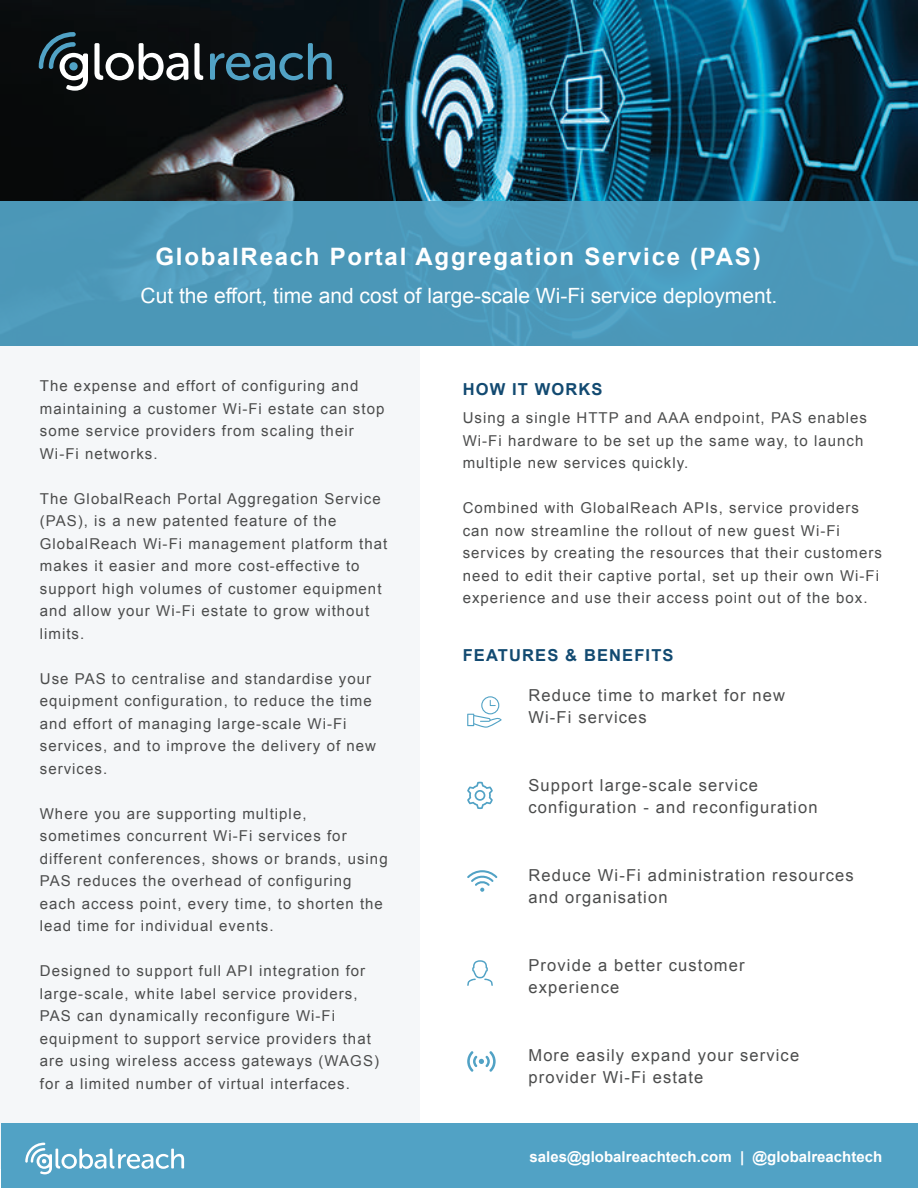
<style>
.page{position:relative;width:918px;height:1188px;background:#fff}
.page>*{position:absolute;margin:0;border:0;box-sizing:border-box;transform-origin:0 0}
.t1{font:700 24px "Arial";letter-spacing:.07em;color:#fff}
.t2{font:21px "Arial";color:#fff}
.t3{font:16.5px/22.5px "Arial";letter-spacing:.07em;color:#4b4c4c}
.t4{font:700 16.5px "Arial";letter-spacing:.07em;color:#124a71}
.t5{font:15px/22.5px "Arial";letter-spacing:.07em;color:#4b4c4c}
.t6{font:700 15px "Arial";color:#fff}
</style>
<div class="page">
<div style="left:0;top:346px;width:419px;height:822px;background:#f5f7f9"></div>
<svg style="left:467px;top:1051px;width:29px;height:21px"></svg>
<svg style="left:467px;top:960px;width:26px;height:26px"></svg>
<svg style="left:467px;top:782px;width:26px;height:27px"></svg>
<div style="left:1px;top:1124px;width:917px;height:64px;background:#51a2c5"></div>
<svg style="left:25px;top:1143px;width:159px;height:31px"></svg>
<img style="left:0;top:0;width:917px;height:201px">
<svg style="left:94px;top:43px;width:94px;height:37px"></svg>
<svg style="left:194px;top:43px;width:9px;height:37px"></svg>
<svg style="left:210px;top:43px;width:122px;height:37px;background:#203e4c"></svg>
<svg style="left:39px;top:32px;width:49px;height:59px"></svg>
<div style="left:0;top:201px;width:918px;height:145px;background:linear-gradient(to right,#4d99b9,#4b9abc)"></div>
<svg style="left:467px;top:870px;width:30px;height:22px"></svg>
<svg style="left:467px;top:696px;width:35px;height:32px"></svg>
<h1 class="t1" style="left:156px;top:241px;width:607px">GlobalReach Portal Aggregation Service (PAS)</h1>
<h2 class="t2" style="left:141px;top:282px;width:638px">Cut the effort, time and cost of large-scale Wi-Fi service deployment.</h2>
<p class="t5" style="left:40px;top:375px;width:346px">The expense and effort of configuring and maintaining a customer Wi-Fi estate can stop some service providers from scaling their Wi-Fi networks.</p>
<p class="t5" style="left:40px;top:487px;width:349px">The GlobalReach Portal Aggregation Service (PAS), is a new patented feature of the GlobalReach Wi-Fi management platform that makes it easier and more cost-effective to support high volumes of customer equipment and allow your Wi-Fi estate to grow without limits.</p>
<p class="t5" style="left:40px;top:667px;width:338px">Use PAS to centralise and standardise your equipment configuration, to reduce the time and effort of managing large-scale Wi-Fi services, and to improve the delivery of new services.</p>
<p class="t5" style="left:40px;top:802px;width:349px">Where you are supporting multiple, sometimes concurrent Wi-Fi services for different conferences, shows or brands, using PAS reduces the overhead of configuring each access point, every time, to shorten the lead time for individual events.</p>
<p class="t5" style="left:40px;top:960px;width:341px">Designed to support full API integration for large-scale, white label service providers, PAS can dynamically reconfigure Wi-Fi equipment to support service providers that are using wireless access gateways (WAGS) for a limited number of virtual interfaces.</p>
<p class="t4" style="left:463px;top:378px;width:141px">HOW IT WORKS</p>
<p class="t5" style="left:463px;top:407px;width:406px">Using a single HTTP and AAA endpoint, PAS enables<br>Wi-Fi hardware to be set up the same way, to launch multiple new services quickly.</p>
<p class="t5" style="left:463px;top:497px;width:421px">Combined with GlobalReach APIs, service providers can now streamline the rollout of new guest Wi-Fi services by creating the resources that their customers need to edit their captive portal, set up their own Wi-Fi experience and use their access point out of the box.</p>
<p class="t4" style="left:463px;top:644px;width:212px">FEATURES &amp; BENEFITS</p>
<p class="t3" style="left:528px;top:684px;width:258px">Reduce time to market for new<br>Wi-Fi services</p>
<p class="t3" style="left:528px;top:774px;width:291px">Support large-scale service configuration - and reconfiguration</p>
<p class="t3" style="left:528px;top:864px;width:327px">Reduce Wi-Fi administration resources and organisation</p>
<p class="t3" style="left:528px;top:954px;width:218px">Provide a better customer experience</p>
<p class="t3" style="left:528px;top:1044px;width:272px">More easily expand your service provider Wi-Fi estate</p>
<p class="t6" style="left:530px;top:1146px;width:354px">sales@globalreachtech.com | @globalreachtech</p>
</div>
